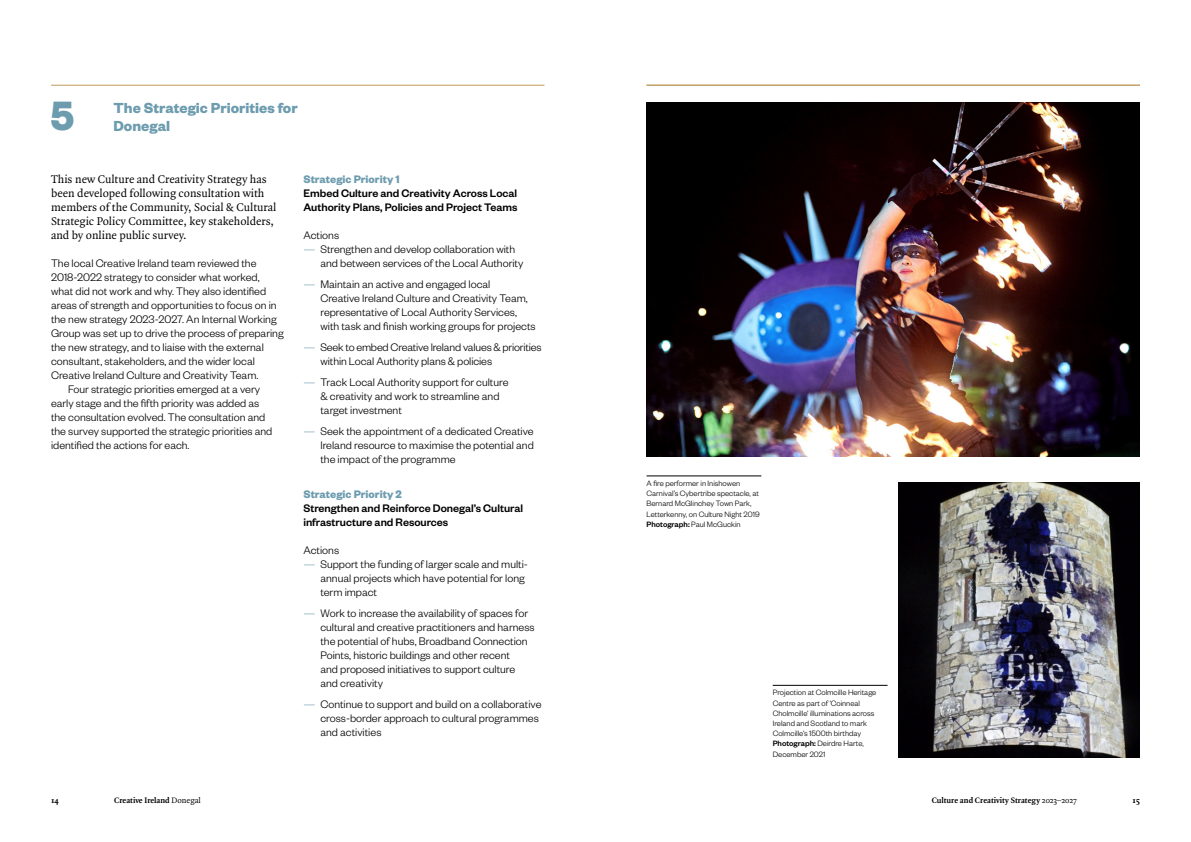
<style>
.page{position:relative;width:1191px;height:842px;background:#fff}
.page>*{position:absolute;margin:0;border:0;box-sizing:border-box;transform-origin:0 0}
.Chapter_Number{font:700 45px "Founders Grotesk";color:#6d9caf}
.Section_Title{font:700 16px "Founders Grotesk";color:#6d9caf}
.Body_Copy_No_Indent{font:300 12px/14px "Founders Grotesk";color:#000}
.Body_Copy_Indent{font:300 12px/14px "Founders Grotesk";color:#000}
.Intro_Paragraph{font:12px/14px "Quadraat OT";color:#000}
.Subheading_Level_2{font:500 12px/14px "Founders Grotesk";color:#000}
.Subheading_Level_1{font:700 12px "Founders Grotesk";color:#6d9caf}
.t1{font:300 8.5px/10.2px "Founders Grotesk";color:#000}
.t2{font:700 8.5px "Quadraat OT";color:#000}
.s1{color:#6d9caf}
.s2{font-weight:500}
.s3{font-weight:400}
</style>
<div class="page">
<hr style="left:646px;top:85px;width:494px;height:1px;background:#c09a5d">
<hr style="left:51px;top:85px;width:493px;height:1px;background:#c09a5d">
<img style="left:646px;top:102px;width:494px;height:354px">
<hr style="left:646px;top:476px;width:115px;height:1px;background:#000">
<img style="left:899px;top:482px;width:241px;height:275px">
<hr style="left:772px;top:685px;width:115px;height:1px;background:#000">
<p class="Chapter_Number" style="left:50px;top:87px;width:25px">5</p>
<p class="Section_Title" style="left:113px;top:98px;width:186px">The Strategic Priorities for</p>
<p class="Section_Title" style="left:113px;top:116px;width:58px">Donegal</p>
<p class="Intro_Paragraph" style="left:51px;top:172px;width:227px">This new Culture and Creativity Strategy has been developed following consultation with members of the Community, Social &amp; Cultural Strategic Policy Committee, key stakeholders, and by online public survey.</p>
<p class="Body_Copy_No_Indent" style="left:51px;top:256px;width:234px">The local Creative Ireland team reviewed the 2018-2022 strategy to consider what worked, what did not work and why. They also identified areas of strength and opportunities to focus on in the new strategy 2023-2027. An Internal Working Group was set up to drive the process of preparing the new strategy, and to liaise with the external consultant, stakeholders, and the wider local Creative Ireland Culture and Creativity Team.</p>
<p class="Body_Copy_Indent" style="left:51px;top:382px;width:223px;text-indent:17px">Four strategic priorities emerged at a very early stage and the fifth priority was added as the consultation evolved. The consultation and the survey supported the strategic priorities and identified the actions for each.</p>
<p class="Subheading_Level_1" style="left:303px;top:172px;width:98px">Strategic Priority 1</p>
<p class="Subheading_Level_2" style="left:303px;top:186px;width:216px">Embed Culture and Creativity Across Local<br>Authority Plans, Policies and Project Teams</p>
<p class="Body_Copy_No_Indent" style="left:303px;top:228px;width:37px">Actions</p>
<p class="Body_Copy_No_Indent" style="left:320px;top:242px;width:204px;text-indent:-17px"><span class="s1">—</span> Strengthen and develop collaboration with and between services of the Local Authority</p>
<p class="Body_Copy_No_Indent" style="left:320px;top:277px;width:217px;text-indent:-17px"><span class="s1">—</span> Maintain an active and engaged local<br>Creative Ireland Culture and Creativity Team, representative of Local Authority Services, with task and finish working groups for projects</p>
<p class="Body_Copy_No_Indent" style="left:320px;top:340px;width:223px;text-indent:-17px"><span class="s1">—</span> Seek to embed Creative Ireland values &amp; priorities within Local Authority plans &amp; policies</p>
<p class="Body_Copy_No_Indent" style="left:320px;top:375px;width:190px;text-indent:-17px"><span class="s1">—</span> Track Local Authority support for culture &amp; creativity and work to streamline and target investment</p>
<p class="Body_Copy_No_Indent" style="left:320px;top:424px;width:215px;text-align:justify;text-indent:-17px"><span class="s1">—</span> Seek the appointment of a dedicated Creative Ireland resource to maximise the potential and the impact of the programme</p>
<p class="Subheading_Level_1" style="left:303px;top:487px;width:100px">Strategic Priority 2</p>
<p class="Subheading_Level_2" style="left:303px;top:501px;width:221px">Strengthen and Reinforce Donegal’s Cultural infrastructure and Resources</p>
<p class="Body_Copy_No_Indent" style="left:303px;top:543px;width:37px">Actions</p>
<p class="Body_Copy_No_Indent" style="left:320px;top:557px;width:209px;text-indent:-17px"><span class="s1">—</span> Support the funding of larger scale and multi&shy;annual projects which have potential for long term impact</p>
<p class="Body_Copy_No_Indent" style="left:320px;top:606px;width:216px;text-indent:-17px"><span class="s1">—</span> Work to increase the availability of spaces for cultural and creative practitioners and harness the potential of hubs, Broadband Connection Points, historic buildings and other recent<br>and proposed initiatives to support culture and creativity</p>
<p class="Body_Copy_No_Indent" style="left:320px;top:697px;width:223px;text-indent:-17px"><span class="s1">—</span> Continue to support and build on a collaborative cross-border approach to cultural programmes and activities</p>
<p class="t1" style="left:646px;top:478px;width:115px">A fire performer in Inishowen<br>Carnival’s Cybertribe spectacle, at<br>Bernard McGlinchey Town Park,<br>Letterkenny, on Culture Night 2019<br><span class="s2">Photograph:</span> Paul McGuckin</p>
<p class="t1" style="left:772px;top:687px;width:105px">Projection at Colmcille Heritage<br>Centre as part of ‘Coinneal<br>Cholmcille‘ illuminations across<br>Ireland and Scotland to mark<br>Colmcille’s 1500th birthday<br><span class="s2">Photograph:</span> Deirdre Harte,<br>December 2021</p>
<p class="t2" style="left:51px;top:794px;width:9px">14</p>
<p class="t2" style="left:114px;top:794px;width:88px">Creative Ireland <span class="s3">Donegal</span></p>
<p class="t2" style="left:931px;top:794px;width:146px">Culture and Creativity Strategy <span class="s3">2023–2027</span></p>
<p class="t2" style="left:1132px;top:794px;width:9px">15</p>
</div>
